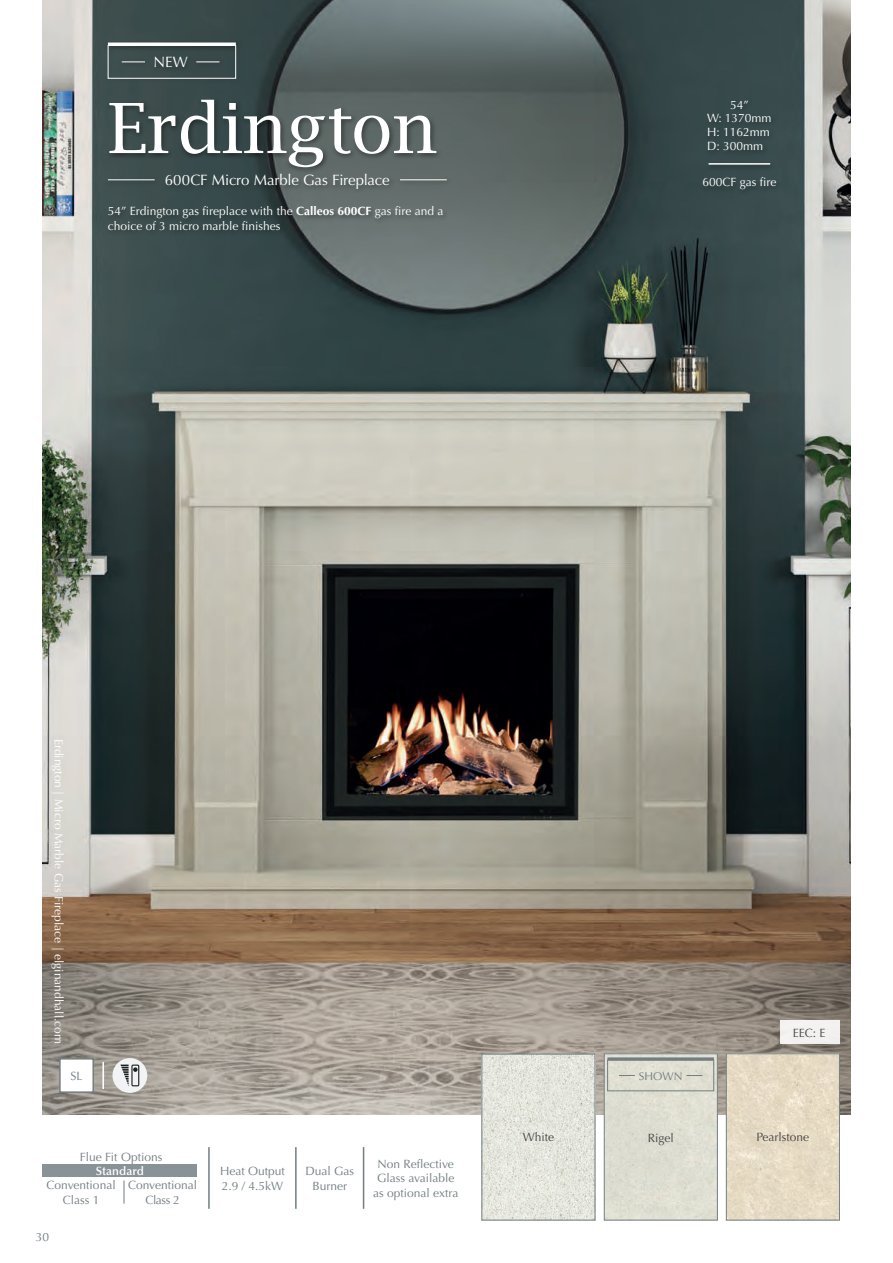
<style>
.page{position:relative;width:893px;height:1263px;background:#fff}
.page>*{position:absolute;margin:0;border:0;box-sizing:border-box;transform-origin:0 0}
.t1{font:75px "Lucida Bright EF";color:#fff}
.t2{font:15px "Optima LT Std";letter-spacing:-.01em;color:#fff}
.t3{font:12px/14.4px "Optima LT Std";color:#fff}
.t4{font:12px/14.4px "Optima LT Std";color:#727e82;text-align:center}
.t5{font:12px "Optima LT Std";color:#474446}
.t6{font:600 12px "Optima LT Std";color:#fff}
.t7{font:11.25px "Optima LT Std";letter-spacing:.005em;color:#727e82}
.s1{font-weight:700}
</style>
<div class="page">
<img style="left:43px;top:0;width:807px;height:1114px">
<img style="left:728px;top:1055px;width:110px;height:163px">
<div style="left:726px;top:1053px;width:114px;height:167px;border:1px solid #738184"></div>
<div style="left:606px;top:1055px;width:110px;height:163px;background:#dfded2"></div>
<div style="left:604px;top:1053px;width:114px;height:167px;border:1px solid #738184"></div>
<img style="left:483px;top:1056px;width:110px;height:162px">
<div style="left:481px;top:1054px;width:114px;height:166px;border:1px solid #727e82"></div>
<div style="left:112px;top:1058px;width:35px;height:35px;background:#f2f3f4;border-radius:50%"></div>
<svg style="left:120px;top:1064px;width:19px;height:22px"></svg>
<div style="left:780px;top:1020px;width:60px;height:24px;background:#f3f2f1"></div>
<hr style="left:208px;top:1147px;width:2px;height:62px;background:#727e82">
<div style="left:43px;top:1164px;width:154px;height:12px;background:#899296"></div>
<svg style="left:124px;top:1180px;width:1px;height:24px"></svg>
<hr style="left:295px;top:1147px;width:2px;height:62px;background:#727e82">
<hr style="left:363px;top:1147px;width:1px;height:62px;background:#727e82">
<div style="left:100px;top:34px;width:351px;height:199px;background:#fff;opacity:.75"></div>
<div style="left:104px;top:39px;width:349px;height:199px;background:#231f20;opacity:.75"></div>
<hr style="left:108px;top:43px;width:128px;height:3px;background:#fff">
<div style="left:108px;top:45px;width:128px;height:33px;border:1px solid #fff"></div>
<svg style="left:196px;top:62px;width:23px;height:1px"></svg>
<svg style="left:122px;top:62px;width:23px;height:1px"></svg>
<hr style="left:108px;top:179px;width:47px;height:1px;background:#fff">
<hr style="left:400px;top:179px;width:47px;height:1px;background:#fff">
<div style="left:696px;top:92px;width:85px;height:100px;background:#374a4b"></div>
<div style="left:698px;top:97px;width:85px;height:100px;background:#37494b"></div>
<hr style="left:709px;top:163px;width:61px;height:2px;background:#fff">
<hr style="left:607px;top:1057px;width:107px;height:3px;background:#727e82">
<div style="left:607px;top:1060px;width:107px;height:31px;border:1px solid #727e82"></div>
<svg style="left:686px;top:1075px;width:16px;height:1px"></svg>
<svg style="left:619px;top:1075px;width:16px;height:1px"></svg>
<div style="left:59px;top:1058px;width:35px;height:35px;background:#fff;border:2px solid #727e82"></div>
<hr style="left:102px;top:1062px;width:2px;height:27px;background:#fff">
<p class="t2" style="left:153px;top:54px;width:36px">NEW</p>
<h1 class="t1" style="left:108px;top:89px;width:330px">Erdington</h1>
<p class="t3" style="left:108px;top:204px;width:337px">54” Erdington gas fireplace with the <span class="s1">Calleos 600CF</span> gas fire and a choice of 3 micro marble finishes</p>
<p class="t2" style="left:165px;top:172px;width:226px">600CF Micro Marble Gas Fireplace</p>
<p class="t3" style="left:730px;top:97px;width:20px">54”</p>
<p class="t3" style="left:707px;top:110px;width:66px">W: 1370mm<br>H: 1162mm<br>D: 300mm</p>
<p class="t3" style="left:702px;top:175px;width:76px">600CF gas fire</p>
<p class="t3" style="left:66px;top:739px;width:307px;rotate:90deg">Erdington | Micro Marble Gas Fireplace | elginandhall.com</p>
<p class="t4" style="left:71px;top:1069px;width:13px">SL</p>
<p class="t7" style="left:639px;top:1069px;width:45px">SHOWN</p>
<p class="t5" style="left:793px;top:1026px;width:34px">EEC: E</p>
<p class="t4" style="left:80px;top:1150px;width:84px">Flue Fit Options</p>
<p class="t4" style="left:47px;top:1178px;width:71px">Conventional<br>Class 1</p>
<p class="t4" style="left:128px;top:1178px;width:71px">Conventional</p>
<p class="t6" style="left:96px;top:1163px;width:50px">Standard</p>
<p class="t4" style="left:305px;top:1164px;width:50px">Dual Gas<br>Burner</p>
<p class="t4" style="left:220px;top:1164px;width:66px">Heat Output</p>
<p class="t4" style="left:222px;top:1178px;width:63px">2.9 / 4.5kW</p>
<p class="t4" style="left:145px;top:1192px;width:36px">Class 2</p>
<p class="t4" style="left:36px;top:1230px;width:15px">30</p>
<p class="t4" style="left:378px;top:1157px;width:78px">Non Reflective</p>
<p class="t4" style="left:377px;top:1171px;width:79px">Glass available</p>
<p class="t4" style="left:373px;top:1186px;width:87px">as optional extra</p>
<p class="t5" style="left:523px;top:1130px;width:33px">White</p>
<p class="t5" style="left:648px;top:1130px;width:28px">Rigel</p>
<p class="t5" style="left:756px;top:1130px;width:54px">Pearlstone</p>
</div>
